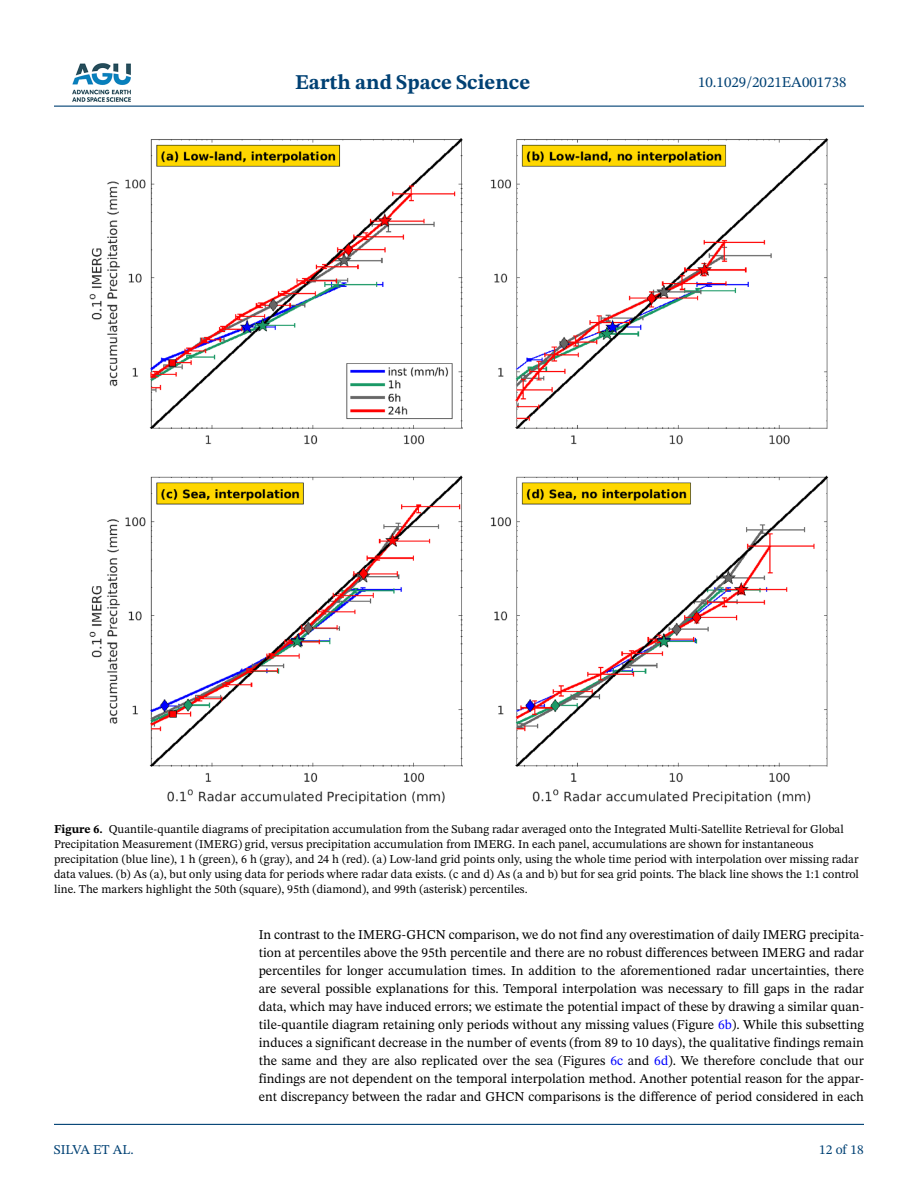
<style>
.page{position:relative;width:918px;height:1188px;background:#fff}
.page>*{position:absolute;margin:0;border:0;box-sizing:border-box;transform-origin:0 0}
.t1{font:700 21px "STIX Two Text";color:#004174}
.t2{font:15px "STIX Two Text";color:#004174}
.t3{font:13.5px/18px "STIX Two Text";color:#000;text-align:justify}
.t4{font:13.5px "STIX Two Text";color:#004174}
.t5{font:12px/15px "STIX Two Text";color:#000}
.s1{font-weight:700}
.s2{color:#00f}
</style>
<div class="page">
<hr style="left:54px;top:106px;width:810px;height:1px;background:#004174">
<hr style="left:54px;top:1124px;width:810px;height:1px;background:#004174">
<img style="left:72px;top:63px;width:59px;height:39px">
<img style="left:89px;top:138px;width:739px;height:666px">
<h1 class="t1" style="left:295px;top:67px;width:237px">Earth and Space Science</h1>
<p class="t2" style="left:698px;top:72px;width:150px">10.1029/2021EA001738</p>
<p class="t5" style="left:54px;top:821px;width:807px"><span class="s1">Figure 6.</span> Quantile-quantile diagrams of precipitation accumulation from the Subang radar averaged onto the Integrated Multi-Satellite Retrieval for Global Precipitation Measurement (IMERG) grid, versus precipitation accumulation from IMERG. In each panel, accumulations are shown for instantaneous precipitation (blue line), 1 h (green), 6 h (gray), and 24 h (red). (a) Low-land grid points only, using the whole time period with interpolation over missing radar data values. (b) As (a), but only using data for periods where radar data exists. (c and d) As (a and b) but for sea grid points. The black line shows the 1:1 control line. The markers highlight the 50th (square), 95th (diamond), and 99th (asterisk) percentiles.</p>
<p class="t4" style="left:54px;top:1140px;width:81px">SILVA ET AL.</p>
<p class="t3" style="left:259px;top:926px;width:607px">In contrast to the IMERG-GHCN comparison, we do not find any overestimation of daily IMERG precipita&shy;tion at percentiles above the 95th percentile and there are no robust differences between IMERG and radar percentiles for longer accumulation times. In addition to the aforementioned radar uncertainties, there are several possible explanations for this. Temporal interpolation was necessary to fill gaps in the radar data, which may have induced errors; we estimate the potential impact of these by drawing a similar quan&shy;tile-quantile diagram retaining only periods without any missing values (Figure <span class="s2">6b</span>). While this subsetting induces a significant decrease in the number of events (from 89 to 10 days), the qualitative findings remain the same and they are also replicated over the sea (Figures <span class="s2">6c</span> and <span class="s2">6d</span>). We therefore conclude that our findings are not dependent on the temporal interpolation method. Another potential reason for the appar&shy;ent discrepancy between the radar and GHCN comparisons is the difference of period considered in each</p>
<p class="t4" style="left:819px;top:1140px;width:46px">12 of 18</p>
</div>
